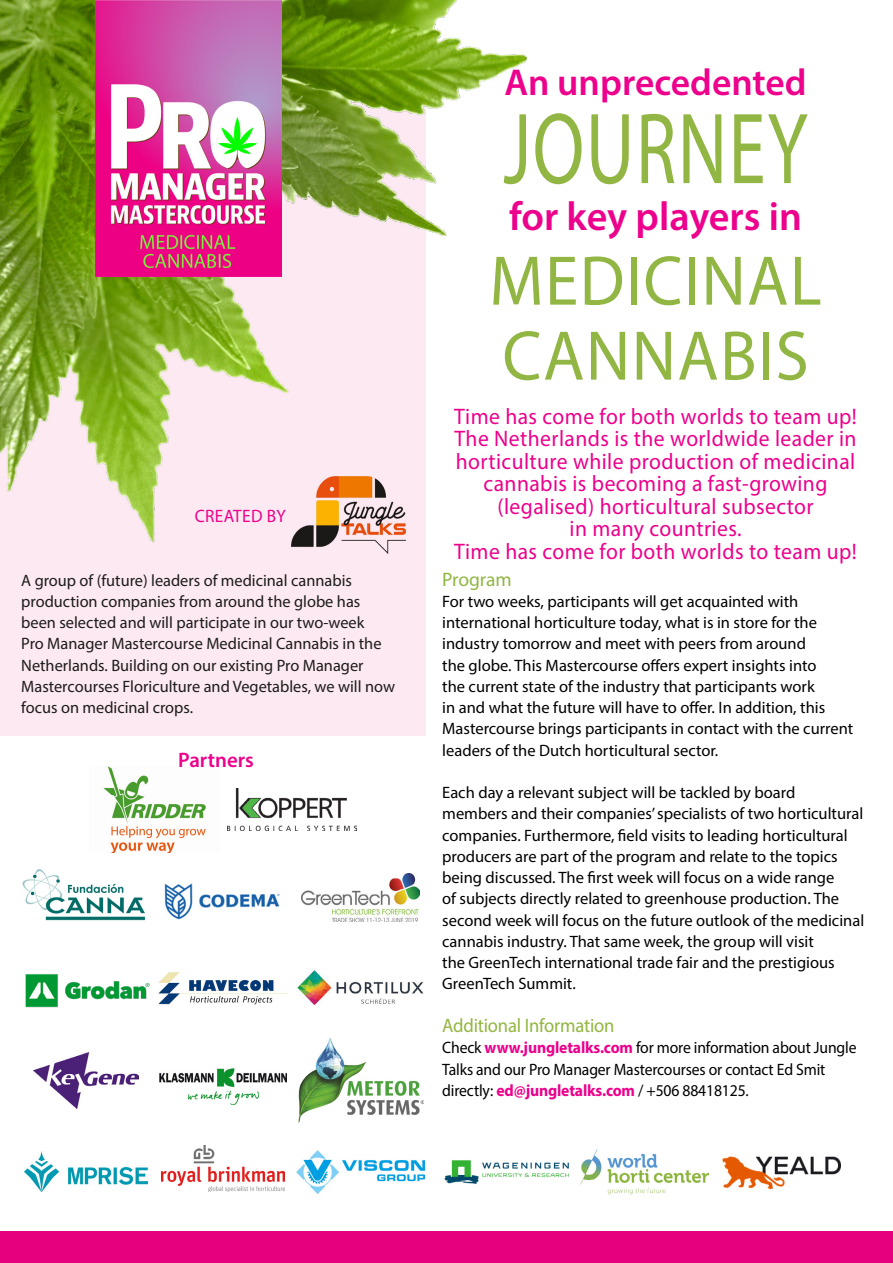
<style>
.page{position:relative;width:893px;height:1263px;background:#fff}
.page>*{position:absolute;margin:0;border:0;box-sizing:border-box;transform-origin:0 0}
.t1{font:102px "Myriad Pro";letter-spacing:.02em;color:#91b643;scale:.74 1}
.t2{font:70.8px/75px "Myriad Pro";letter-spacing:.02em;color:#91b643;scale:.95 1}
.t3{font:600 40.5px "Myriad Pro";color:#ec008c}
.t4{font:600 37.5px "Myriad Pro";color:#ec008c}
.t5{font:22.5px/22.5px "Myriad Pro";letter-spacing:.02em;color:#ec008c;text-align:center;scale:.96 1}
.t6{font:600 21px "Myriad Pro";color:#ec008c}
.t7{font:19.5px "Myriad Pro";letter-spacing:-.01em;color:#92b640;scale:.95 1}
.t8{font:19.5px "Myriad Pro";letter-spacing:-.005em;color:#91b643}
.t9{font:18px "Myriad Pro";letter-spacing:.02em;color:#ec008c;scale:.96 1}
.t10{font:16.5px/21.3px "Myriad Pro";color:#000}
.t11{font:16.5px/21.3px "Myriad Pro";color:#1c1c1c}
.t12{font:16.5px/21.3px "Myriad Pro";color:#000;scale:.95 1}
.s1{font-weight:700;color:#ec008c}
</style>
<div class="page">
<img style="left:444px;top:1160px;width:125px;height:24px">
<img style="left:22px;top:869px;width:124px;height:52px">
<img style="left:227px;top:789px;width:130px;height:42px">
<img style="left:25px;top:974px;width:125px;height:34px">
<img style="left:162px;top:1145px;width:123px;height:47px">
<img style="left:164px;top:883px;width:116px;height:37px">
<img style="left:298px;top:1038px;width:125px;height:85px">
<img style="left:24px;top:1152px;width:124px;height:40px">
<img style="left:159px;top:972px;width:129px;height:33px">
<img style="left:580px;top:1150px;width:128px;height:44px">
<img style="left:301px;top:874px;width:119px;height:48px">
<img style="left:103px;top:766px;width:103px;height:87px">
<img style="left:296px;top:970px;width:128px;height:35px">
<img style="left:160px;top:1068px;width:127px;height:36px">
<img style="left:34px;top:1052px;width:104px;height:57px">
<img style="left:296px;top:1151px;width:129px;height:42px">
<img style="left:722px;top:1156px;width:119px;height:34px">
<div style="left:0;top:0;width:425px;height:736px;background:#fde9f1"></div>
<img style="left:0;top:282px;width:426px;height:303px">
<img style="left:0;top:0;width:528px;height:282px">
<img style="left:95px;top:0;width:187px;height:277px">
<div style="left:0;top:1231px;width:893px;height:32px;background:#e6007d"></div>
<img style="left:288px;top:472px;width:121px;height:85px">
<p class="t9" style="left:195px;top:505px;width:96px">CREATED BY</p>
<h3 class="t4" style="left:504px;top:58px;width:304px">An unprecedented</h3>
<h1 class="t1" style="left:503px;top:86px;width:413px">JOURNEY</h1>
<h3 class="t3" style="left:509px;top:190px;width:295px">for key players in</h3>
<h2 class="t2" style="left:489px;top:242px;width:351px">MEDICINAL<br>CANNABIS</h2>
<p class="t5" style="left:454px;top:404px;width:421px">Time has come for both worlds to team up!<br>The Netherlands is the worldwide leader in horticulture while production of medicinal cannabis is becoming a fast-growing (legalised) horticultural subsector<br>in many countries.<br>Time has come for both worlds to team up!</p>
<p class="t11" style="left:21px;top:569px;width:375px">A group of (future) leaders of medicinal cannabis production companies from around the globe has been selected and will participate in our two-week<br>Pro Manager Mastercourse Medicinal Cannabis in the Netherlands. Building on our existing Pro Manager Mastercourses Floriculture and Vegetables, we will now focus on medicinal crops.</p>
<p class="t8" style="left:442px;top:567px;width:71px">Program</p>
<p class="t10" style="left:442px;top:590px;width:413px">For two weeks, participants will get acquainted with international horticulture today, what is in store for the industry tomorrow and meet with peers from around<br>the globe. This Mastercourse offers expert insights into<br>the current state of the industry that participants work<br>in and what the future will have to offer. In addition, this Mastercourse brings participants in contact with the current leaders of the Dutch horticultural sector.</p>
<p class="t10" style="left:442px;top:782px;width:423px">Each day a relevant subject will be tackled by board members and their companies’ specialists of two horticultural companies. Furthermore, field visits to leading horticultural producers are part of the program and relate to the topics being discussed. The first week will focus on a wide range<br>of subjects directly related to greenhouse production. The second week will focus on the future outlook of the medicinal cannabis industry. That same week, the group will visit<br>the GreenTech international trade fair and the prestigious GreenTech Summit.</p>
<p class="t7" style="left:442px;top:1013px;width:183px">Additional Information</p>
<p class="t12" style="left:442px;top:1037px;width:438px">Check <span class="s1">www.jungletalks.com</span> for more information about Jungle<br>Talks and our Pro Manager Mastercourses or contact Ed Smit directly: <span class="s1">ed@jungletalks.com</span> / +506 88418125.</p>
<p class="t6" style="left:178px;top:747px;width:77px">Partners</p>
</div>
